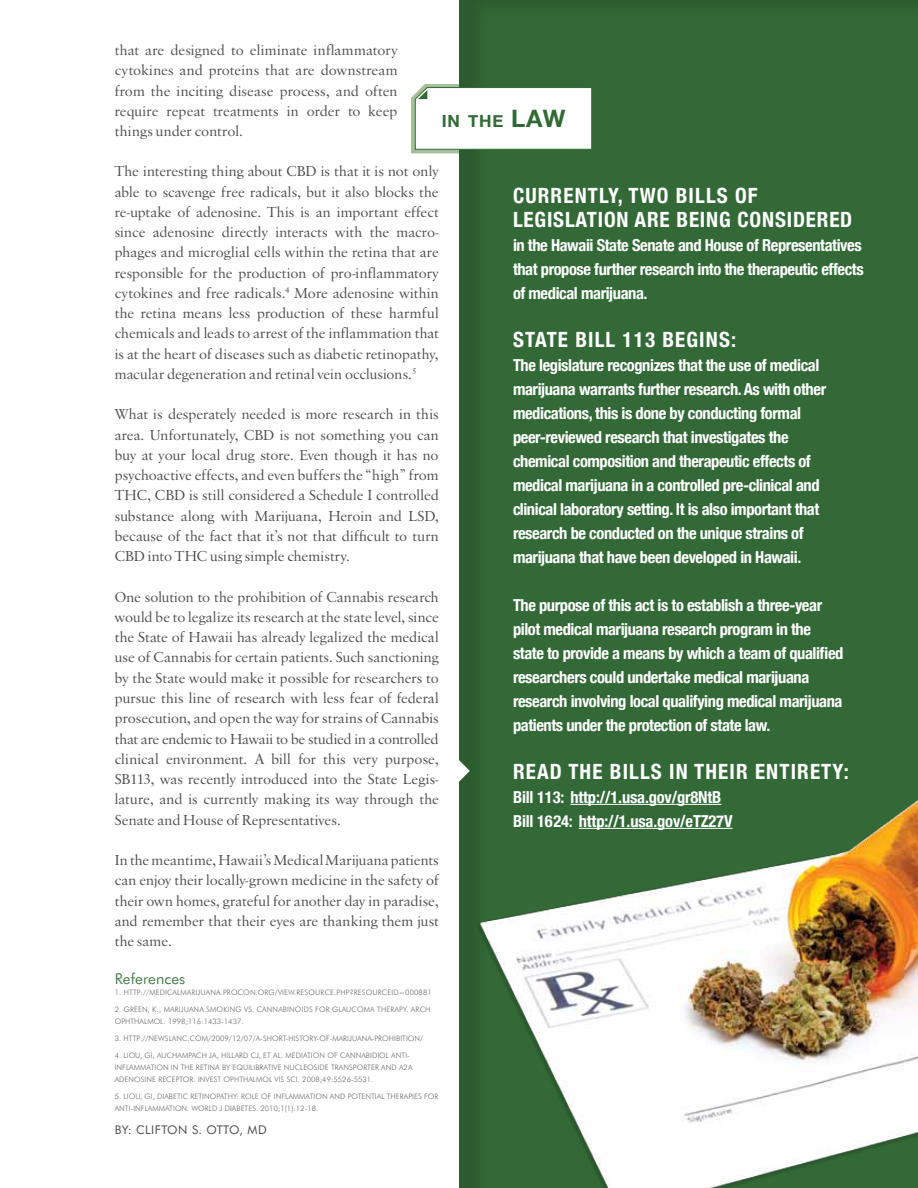
<style>
.page{position:relative;width:918px;height:1188px;background:#fff}
.page>*{position:absolute;margin:0;border:0;box-sizing:border-box;transform-origin:0 0}
.t1{font:700 condensed 21px/24px "Helvetica Neue";letter-spacing:.055em;color:#fff}
.t2{font:700 16.8px "Helvetica Neue";color:#326936}
.t3{font:700 condensed 16.5px/24px "Helvetica Neue";letter-spacing:-.025em;color:#fff}
.t4{font:15px/20.2px "Sabon";letter-spacing:.005em;color:#4d4d4f;text-align:justify}
.t5{font:15px "Futura BT";letter-spacing:.005em;color:#4b7a4c}
.t6{font:12px "Futura BT";letter-spacing:.04em;color:#4d4d4f}
.t7{font:300 7.5px/12px "Futura BT";letter-spacing:.01em;color:#636466}
.s1{font-size:24px}
</style>
<div class="page">
<div style="left:459px;top:0;width:459px;height:1188px;background:#326936"></div>
<svg style="left:411px;top:84px;width:181px;height:69px"></svg>
<img style="left:459px;top:760px;width:459px;height:428px">
<hr style="left:570px;top:804px;width:151px;height:1px;background:#fff">
<hr style="left:579px;top:828px;width:154px;height:1px;background:#fff">
<p class="t4" style="left:115px;top:41px;width:284px">that are designed to eliminate inflammatory cytokines and proteins that are downstream from the inciting disease process, and often require repeat treatments in order to keep things under control.</p>
<p class="t4" style="left:115px;top:163px;width:326px">The interesting thing about CBD is that it is not only able to scavenge free radicals, but it also blocks the re-uptake of adenosine. This is an important effect since adenosine directly interacts with the macro&shy;phages and microglial cells within the retina that are responsible for the production of pro-inflammatory cytokines and free radicals.<sup>4</sup> More adenosine within the retina means less production of these harmful chemicals and leads to arrest of the inflammation that is at the heart of diseases such as diabetic retinopathy, macular degeneration and retinal vein occlusions.<sup>5</sup></p>
<p class="t4" style="left:115px;top:406px;width:326px">What is desperately needed is more research in this area. Unfortunately, CBD is not something you can buy at your local drug store. Even though it has no psychoactive effects, and even buffers the “high” from THC, CBD is still considered a Schedule I controlled substance along with Marijuana, Heroin and LSD, because of the fact that it’s not that difficult to turn CBD into THC using simple chemistry.</p>
<p class="t4" style="left:115px;top:588px;width:326px">One solution to the prohibition of Cannabis research would be to legalize its research at the state level, since the State of Hawaii has already legalized the medical use of Cannabis for certain patients. Such sanctioning by the State would make it possible for researchers to pursue this line of research with less fear of federal prosecution, and open the way for strains of Cannabis that are endemic to Hawaii to be studied in a controlled clinical environment. A bill for this very purpose, SB113, was recently introduced into the State Legis&shy;lature, and is currently making its way through the Senate and House of Representatives.</p>
<p class="t4" style="left:115px;top:851px;width:326px">In the meantime, Hawaii’s Medical Marijuana patients can enjoy their locally-grown medicine in the safety of their own homes, grateful for another day in paradise, and remember that their eyes are thanking them just the same.</p>
<p class="t5" style="left:115px;top:969px;width:72px">References</p>
<p class="t7" style="left:115px;top:987px;width:319px">1. HTTP://MEDICALMARIJUANA.PROCON.ORG/VIEW.RESOURCE.PHP?RESOURCEID =000881</p>
<p class="t7" style="left:115px;top:1004px;width:317px">2. GREEN, K., MARIJUANA SMOKING VS. CANNABINOIDS FOR GLAUCOMA THERAPY. ARCH<br>OPHTHALMOL. 1998;116:1433-1437.</p>
<p class="t7" style="left:115px;top:1032px;width:310px">3. HTTP://NEWSLANC.COM/2009/12/07/A-SHORT-HISTORY-OF-MARIJUANA-PROHIBITION/</p>
<p class="t7" style="left:115px;top:1049px;width:299px">4. LIOU, GI , AUCHAMPACH JA, H ILLARD CJ, ET AL. MEDIATION OF CANNABIDIOL ANTI-<br>INFLAMMATION IN THE RETINA BY EQUILIBRATIVE NUCLEOSIDE TRANSPORTER AND A2A<br>ADENOSINE RECEPTOR. I NVEST OPHTHALMOL VIS SCI. 2008;49:5526-5531.</p>
<p class="t7" style="left:115px;top:1090px;width:325px">5. LIOU, GI , DIABETIC RETINOPATHY: ROLE OF INFLAMMATION AND POTENTIAL THERAPIES FOR<br>ANTI-INFLAMMATION. WORLD J DIABETES. 2010;1(1):12-18.</p>
<p class="t2" style="left:442px;top:111px;width:125px">in the <span class="s1">law</span></p>
<h1 class="t1" style="left:513px;top:183px;width:341px">Currently, TWO BILLS OF legislation Are being consi dered</h1>
<p class="t3" style="left:513px;top:233px;width:352px">in the Hawaii State Senate and House of Representatives that propose further research into the therapeutic effects of medical marijuana.</p>
<h1 class="t1" style="left:513px;top:327px;width:225px">State Bill 113 Begins:</h1>
<p class="t3" style="left:513px;top:353px;width:315px">The legislature recognizes that the use of medical marijuana warrants further research. As with other medications, this is done by conducting formal peer-reviewed research that investigates the chemical composition and therapeutic effects of medical marijuana in a controlled pre-clinical and clinical laboratory setting. It is also important that research be conducted on the unique strains of marijuana that have been developed in Hawaii.</p>
<p class="t3" style="left:513px;top:593px;width:332px">The purpose of this act is to establish a three-year pilot medical marijuana research program in the state to provide a means by which a team of qualified researchers could undertake medical marijuana research involving local qualifying medical marijuana patients under the protection of state law.</p>
<h1 class="t1" style="left:513px;top:759px;width:337px">read the bi lls in their entirety:</h1>
<p class="t3" style="left:513px;top:785px;width:221px">Bill 113: http://1.usa.gov/gr8NtB<br>Bill 1624: http://1.usa.gov/eTZ27V</p>
<p class="t6" style="left:115px;top:1122px;width:154px">by: Clifton S. Otto, MD</p>
</div>
